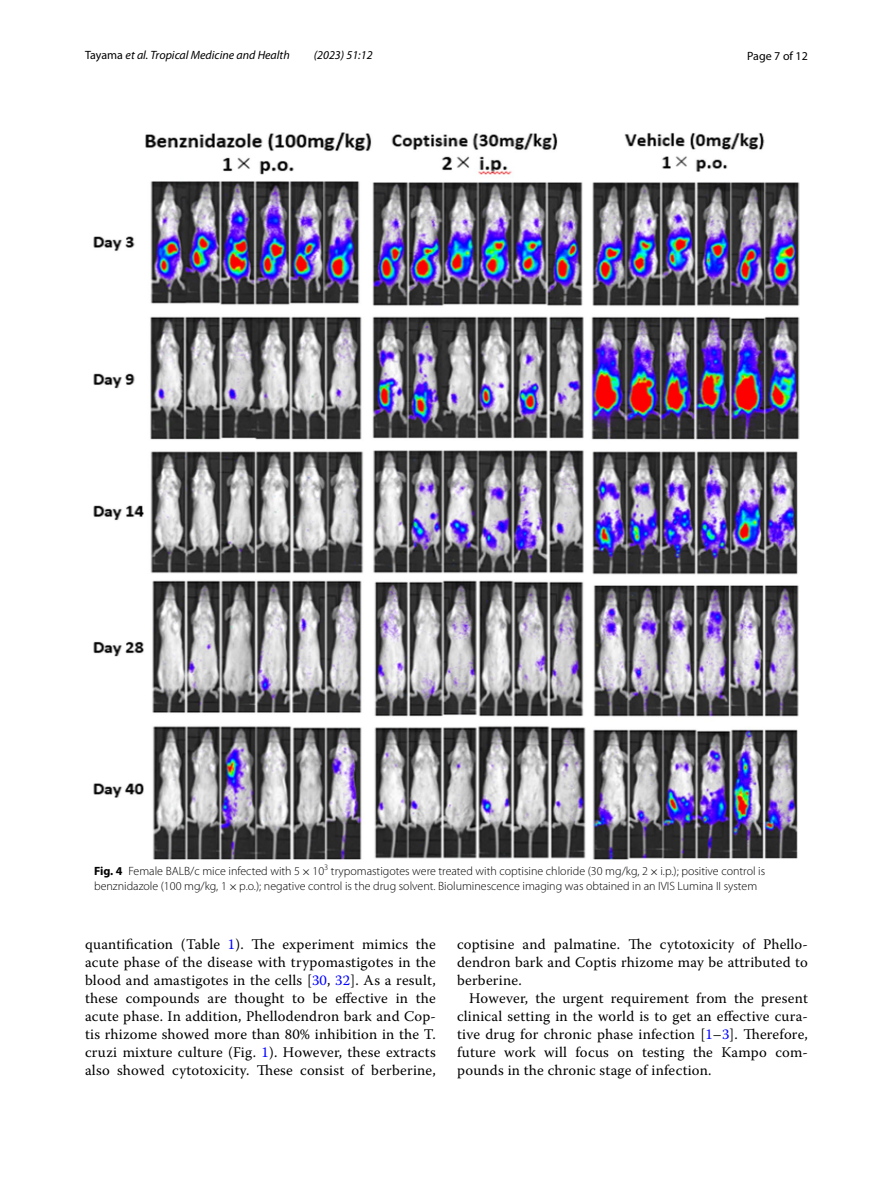
<style>
.page{position:relative;width:893px;height:1187px;background:#fff}
.page>*{position:absolute;margin:0;border:0;box-sizing:border-box;transform-origin:0 0}
.t1{font:14.7px/18px "Warnock Pro";letter-spacing:.015em;color:#000;text-align:justify}
.t2{font:300 12px/15px "Myriad Pro";color:#000}
.t3{font:italic 12px "Myriad Pro";color:#000}
.t4{font:12px "Myriad Pro";color:#000}
.s1{font-style:normal}
.s2{font-weight:700}
.s3{font-family:"MTSY";font-weight:400}
.s4{color:#00f}
</style>
<div class="page">
<img style="left:94px;top:133px;width:705px;height:726px">
<p class="t3" style="left:85px;top:48px;width:206px"><span class="s1">Tayama</span> et al. Tropical Medicine and Health</p>
<p class="t3" style="left:314px;top:48px;width:60px">(2023) 51:12</p>
<p class="t4" style="left:747px;top:48px;width:62px">Page 7 of 12</p>
<p class="t2" style="left:94px;top:863px;width:673px"><span class="s2">Fig. 4</span> Female BALB/c mice infected with 5<span class="s3">×</span> -10<sup>3</sup> trypomastigotes were treated with coptisine chloride (30 mg/kg, 2<span class="s3">×</span>i.p.); positive control is benznidazole (100 mg/kg, 1<span class="s3">×</span>p.o.); negative control is the drug solvent. Bioluminescence imaging was obtained in an IVIS Lumina II system</p>
<p class="t1" style="left:85px;top:935px;width:352px">quantification (Table <span class="s4">1</span>). The experiment mimics the acute phase of the disease with trypomastigotes in the blood and amastigotes in the cells [<span class="s4">30</span>, <span class="s4">32</span>]. As a result, these compounds are thought to be effective in the acute phase. In addition, Phellodendron bark and Cop&shy;tis rhizome showed more than 80% inhibition in the T. cruzi mixture culture (Fig. <span class="s4">1</span>). However, these extracts also showed cytotoxicity. These consist of berberine,</p>
<p class="t1" style="left:457px;top:935px;width:352px">coptisine and palmatine. The cytotoxicity of Phello&shy;dendron bark and Coptis rhizome may be attributed to berberine.</p>
<p class="t1" style="left:457px;top:989px;width:352px;text-indent:12px">However, the urgent requirement from the present clinical setting in the world is to get an effective cura&shy;tive drug for chronic phase infection [<span class="s4">1</span>–<span class="s4">3</span>]. Therefore, future work will focus on testing the Kampo com&shy;pounds in the chronic stage of infection.</p>
</div>
